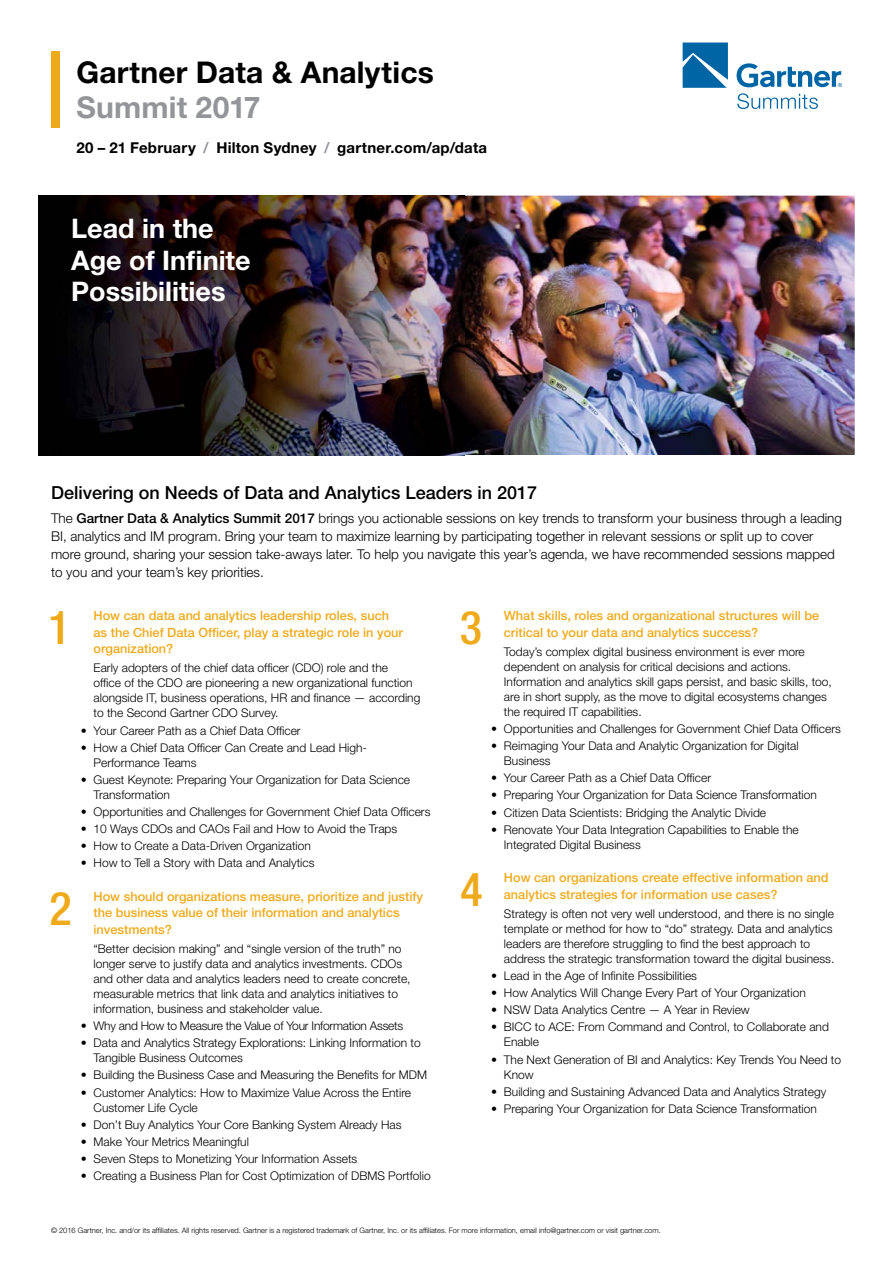
<style>
.page{position:relative;width:893px;height:1263px;background:#fff}
.page>*{position:absolute;margin:0;border:0;box-sizing:border-box;transform-origin:0 0}
.t1{font:500 condensed 46.35px "Helvetica Neue LT";color:#efaa1b}
.t2{font:700 30px "Helvetica Neue LT";letter-spacing:.005em;color:#000}
.t3{font:700 30px "Helvetica Neue LT";letter-spacing:.005em;color:#939598}
.t4{font:700 27px/31.5px "Helvetica Neue LT";color:#fff}
.t5{font:500 18px "Helvetica Neue LT";color:#000}
.t6{font:700 15px "Helvetica Neue LT";letter-spacing:.015em;color:#000}
.t7{font:300 13.5px/18px "Helvetica Neue LT";color:#000}
.t8{font:500 12.75px/16.5px "Helvetica Neue LT";color:#efaa1b}
.t9{font:300 12px/15px "Helvetica Neue LT";color:#000}
.t10{font:300 12px "Helvetica Neue LT";letter-spacing:-.02em;color:#000}
.t11{font:300 7.5px "Helvetica Neue LT";color:#000}
.s1{color:#939598}
.s2{font-weight:500}
</style>
<div class="page">
<svg style="left:683px;top:43px;width:45px;height:45px;background:#1e77ae"></svg>
<svg style="left:737px;top:63px;width:105px;height:24px"></svg>
<svg style="left:737px;top:93px;width:81px;height:16px"></svg>
<div style="left:51px;top:51px;width:9px;height:77px;background:#efaa1b"></div>
<img style="left:465px;top:196px;width:390px;height:259px">
<img style="left:38px;top:196px;width:427px;height:259px">
<h2 class="t2" style="left:77px;top:54px;width:359px">Gartner Data &amp; Analytics</h2>
<h2 class="t3" style="left:77px;top:88px;width:185px">Summit 2017</h2>
<p class="t6" style="left:77px;top:138px;width:412px">20 – 21 February <span class="s1">/</span> Hilton Sydney <span class="s1">/</span> gartner.com/ap/data</p>
<h3 class="t4" style="left:71px;top:212px;width:181px">Lead in the<br>Age of Infinite<br>Possibilities</h3>
<h3 class="t5" style="left:51px;top:482px;width:488px">Delivering on Needs of Data and Analytics Leaders in 2017</h3>
<p class="t7" style="left:51px;top:509px;width:792px">The <span class="s2">Gartner Data &amp; Analytics Summit 2017</span> brings you actionable sessions on key trends to transform your business through a leading BI, analytics and IM program. Bring your team to maximize learning by participating together in relevant sessions or split up to cover more ground, sharing your session take-aways later. To help you navigate this year’s agenda, we have recommended sessions mapped to you and your team’s key priorities.</p>
<h1 class="t1" style="left:48px;top:600px;width:24px">1</h1>
<p class="t8" style="left:94px;top:607px;width:311px">How can data and analytics leadership roles, such as the Chief Data Officer, play a strategic role in your organization?</p>
<p class="t9" style="left:94px;top:660px;width:328px">Early adopters of the chief data officer (CDO) role and the<br>office of the CDO are pioneering a new organizational function alongside IT, business operations, HR and finance — according to the Second Gartner CDO Survey.</p>
<p class="t9" style="left:81px;top:722px;width:221px">• Your Career Path as a Chief Data Officer</p>
<p class="t9" style="left:94px;top:740px;width:275px;text-indent:-13px">• How a Chief Data Officer Can Create and Lead High-<br>Performance Teams</p>
<p class="t9" style="left:94px;top:772px;width:318px;text-indent:-13px">• Guest Keynote: Preparing Your Organization for Data Science<br>Transformation</p>
<p class="t9" style="left:81px;top:804px;width:351px">• Opportunities and Challenges for Government Chief Data Officers</p>
<p class="t9" style="left:81px;top:821px;width:318px">• 10 Ways CDOs and CAOs Fail and How to Avoid the Traps</p>
<p class="t9" style="left:81px;top:838px;width:232px">• How to Create a Data-Driven Organization</p>
<p class="t9" style="left:81px;top:855px;width:235px">• How to Tell a Story with Data and Analytics</p>
<h1 class="t1" style="left:49px;top:881px;width:24px">2</h1>
<p class="t8" style="left:94px;top:888px;width:331px">How should organizations measure, prioritize and justify the business value of their information and analytics investments?</p>
<p class="t9" style="left:94px;top:941px;width:319px">“Better decision making” and “single version of the truth” no longer serve to justify data and analytics investments. CDOs and other data and analytics leaders need to create concrete, measurable metrics that link data and analytics initiatives to information, business and stakeholder value.</p>
<p class="t10" style="left:81px;top:1019px;width:324px">• Why and How to Measure the Value of Your Information Assets</p>
<p class="t9" style="left:94px;top:1035px;width:329px;text-indent:-13px">• Data and Analytics Strategy Explorations: Linking Information to<br>Tangible Business Outcomes</p>
<p class="t9" style="left:81px;top:1067px;width:348px">• Building the Business Case and Measuring the Benefits for MDM</p>
<p class="t9" style="left:94px;top:1084px;width:319px;text-indent:-13px">• Customer Analytics: How to Maximize Value Across the Entire<br>Customer Life Cycle</p>
<p class="t9" style="left:81px;top:1117px;width:322px">• Don’t Buy Analytics Your Core Banking System Already Has</p>
<p class="t9" style="left:81px;top:1134px;width:170px">• Make Your Metrics Meaningful</p>
<p class="t9" style="left:81px;top:1151px;width:278px">• Seven Steps to Monetizing Your Information Assets</p>
<p class="t9" style="left:81px;top:1168px;width:351px">• Creating a Business Plan for Cost Optimization of DBMS Portfolio</p>
<h1 class="t1" style="left:460px;top:600px;width:24px">3</h1>
<p class="t8" style="left:504px;top:607px;width:317px">What skills, roles and organizational structures will be critical to your data and analytics success?</p>
<p class="t9" style="left:504px;top:644px;width:330px">Today’s complex digital business environment is ever more dependent on analysis for critical decisions and actions.<br>Information and analytics skill gaps persist, and basic skills, too, are in short supply, as the move to digital ecosystems changes the required IT capabilities.</p>
<p class="t9" style="left:491px;top:721px;width:351px">• Opportunities and Challenges for Government Chief Data Officers</p>
<p class="t9" style="left:504px;top:738px;width:296px;text-indent:-13px">• Reimaging Your Data and Analytic Organization for Digital<br>Business</p>
<p class="t9" style="left:491px;top:770px;width:221px">• Your Career Path as a Chief Data Officer</p>
<p class="t9" style="left:491px;top:787px;width:327px">• Preparing Your Organization for Data Science Transformation</p>
<p class="t9" style="left:491px;top:804px;width:277px">• Citizen Data Scientists: Bridging the Analytic Divide</p>
<p class="t9" style="left:504px;top:822px;width:296px;text-indent:-13px">• Renovate Your Data Integration Capabilities to Enable the<br>Integrated Digital Business</p>
<h1 class="t1" style="left:460px;top:862px;width:24px">4</h1>
<p class="t8" style="left:504px;top:869px;width:326px">How can organizations create effective information and analytics strategies for information use cases?</p>
<p class="t9" style="left:504px;top:906px;width:332px">Strategy is often not very well understood, and there is no single template or method for how to “do” strategy. Data and analytics leaders are therefore struggling to find the best approach to address the strategic transformation toward the digital business.</p>
<p class="t9" style="left:491px;top:968px;width:207px">• Lead in the Age of Infinite Possibilities</p>
<p class="t9" style="left:491px;top:985px;width:316px">• How Analytics Will Change Every Part of Your Organization</p>
<p class="t9" style="left:491px;top:1002px;width:260px">• NSW Data Analytics Centre — A Year in Review</p>
<p class="t9" style="left:504px;top:1019px;width:327px;text-indent:-13px">• BICC to ACE: From Command and Control, to Collaborate and<br>Enable</p>
<p class="t9" style="left:504px;top:1051px;width:339px;text-indent:-13px">• The Next Generation of BI and Analytics: Key Trends You Need to<br>Know</p>
<p class="t9" style="left:491px;top:1084px;width:337px">• Building and Sustaining Advanced Data and Analytics Strategy</p>
<p class="t9" style="left:491px;top:1101px;width:327px">• Preparing Your Organization for Data Science Transformation</p>
<p class="t11" style="left:51px;top:1226px;width:611px">© 2016 Gartner, Inc. and/or its affiliates. All rights reserved. Gartner is a registered trademark of Gartner, Inc. or its affiliates. For more information, email info@gartner.com or visit gartner.com.</p>
</div>
